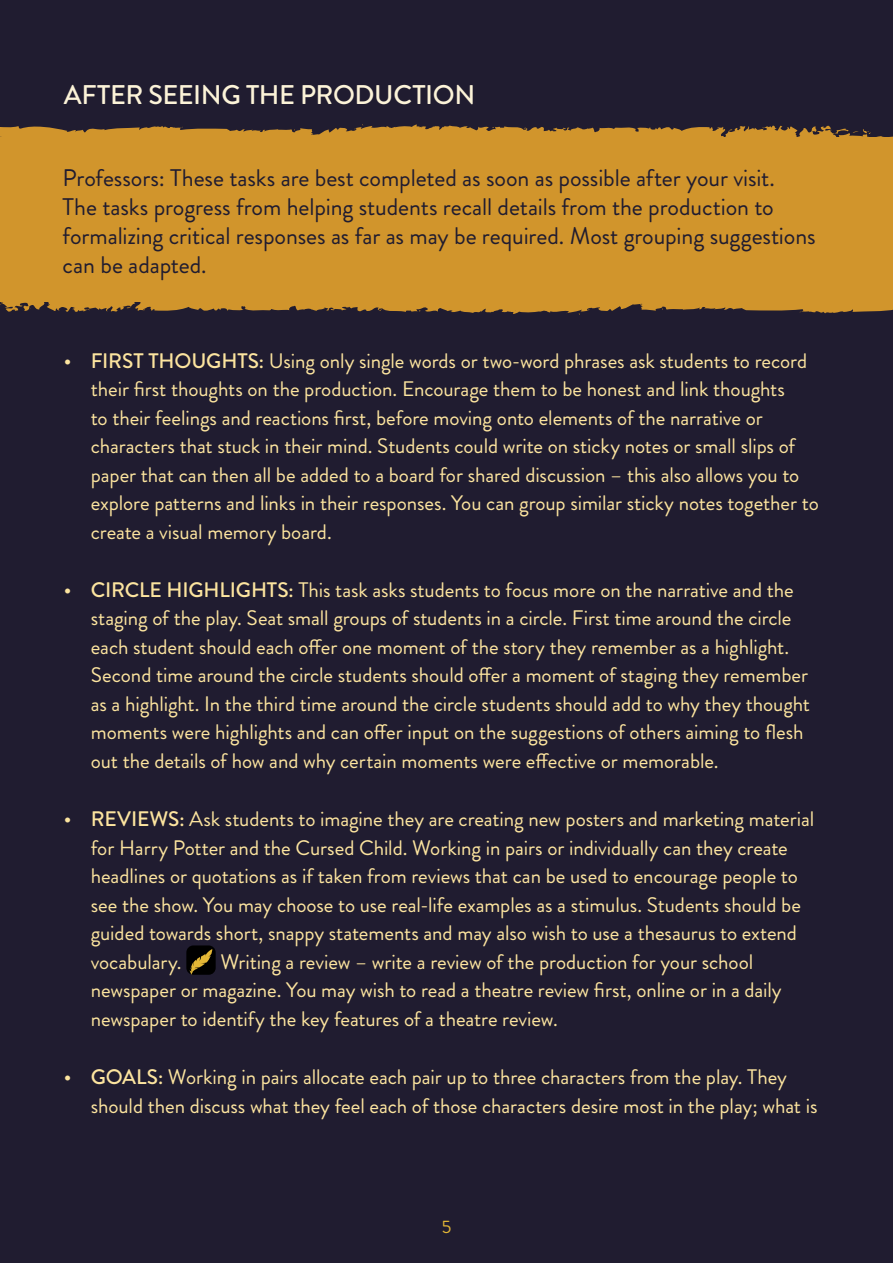
<style>
.page{position:relative;width:893px;height:1263px;background:#201c30}
.page>*{position:absolute;margin:0;border:0;box-sizing:border-box;transform-origin:0 0}
.t1{font:500 27px "Brandon Grotesque";letter-spacing:-.015em;color:#fcf3d8}
.t2{font:24px/28.8px "Brandon Grotesque";letter-spacing:-.005em;color:#201c30}
.t3{font:21px/28.5px "Brandon Grotesque";letter-spacing:-.005em;color:#fce49f}
.t4{font:18px "Brandon Grotesque";color:#e4b736}
.s1{font-weight:500}
</style>
<div class="page">
<div style="left:0;top:137px;width:893px;height:164px;background:#d1952c"></div>
<svg style="left:0;top:301px;width:893px;height:14px"></svg>
<svg style="left:0;top:124px;width:893px;height:13px"></svg>
<div style="left:186px;top:945px;width:30px;height:30px;background:#000;border-radius:7px"></div>
<svg style="left:186px;top:949px;width:27px;height:26px"></svg>
<p class="t1" style="left:64px;top:76px;width:413px">AFTER SEEING THE PRODUCTION</p>
<p class="t2" style="left:63px;top:164px;width:754px">Professors: These tasks are best completed as soon as possible after your visit.<br>The tasks progress from helping students recall details from the production to formalizing critical responses as far as may be required. Most grouping suggestions can be adapted.</p>
<p class="t3" style="left:91px;top:346px;width:729px;text-indent:-27px"><span class="s1">• FIRST THOUGHTS:</span> Using only single words or two-word phrases ask students to record their first thoughts on the production. Encourage them to be honest and link thoughts<br>to their feelings and reactions first, before moving onto elements of the narrative or characters that stuck in their mind. Students could write on sticky notes or small slips of paper that can then all be added to a board for shared discussion – this also allows you to explore patterns and links in their responses. You can group similar sticky notes together to create a visual memory board.</p>
<p class="t3" style="left:91px;top:576px;width:721px;text-indent:-27px"><span class="s1">• CIRCLE HIGHLIGHTS:</span> This task asks students to focus more on the narrative and the staging of the play. Seat small groups of students in a circle. First time around the circle each student should each offer one moment of the story they remember as a highlight.<br>Second time around the circle students should offer a moment of staging they remember as a highlight. In the third time around the circle students should add to why they thought moments were highlights and can offer input on the suggestions of others aiming to flesh out the details of how and why certain moments were effective or memorable.</p>
<p class="t3" style="left:91px;top:805px;width:725px;text-indent:-27px"><span class="s1">• REVIEWS:</span> Ask students to imagine they are creating new posters and marketing material for Harry Potter and the Cursed Child. Working in pairs or individually can they create headlines or quotations as if taken from reviews that can be used to encourage people to see the show. You may choose to use real-life examples as a stimulus. Students should be guided towards short, snappy statements and may also wish to use a thesaurus to extend vocabulary.</p>
<p class="t3" style="left:91px;top:947px;width:692px;text-indent:130px">Writing a review – write a review of the production for your school newspaper or magazine. You may wish to read a theatre review first, online or in a daily newspaper to identify the key features of a theatre review.</p>
<p class="t3" style="left:91px;top:1063px;width:728px;text-indent:-27px"><span class="s1">• GOALS:</span> Working in pairs allocate each pair up to three characters from the play. They should then discuss what they feel each of those characters desire most in the play; what is</p>
<p class="t4" style="left:442px;top:1214px;width:11px">5</p>
</div>
